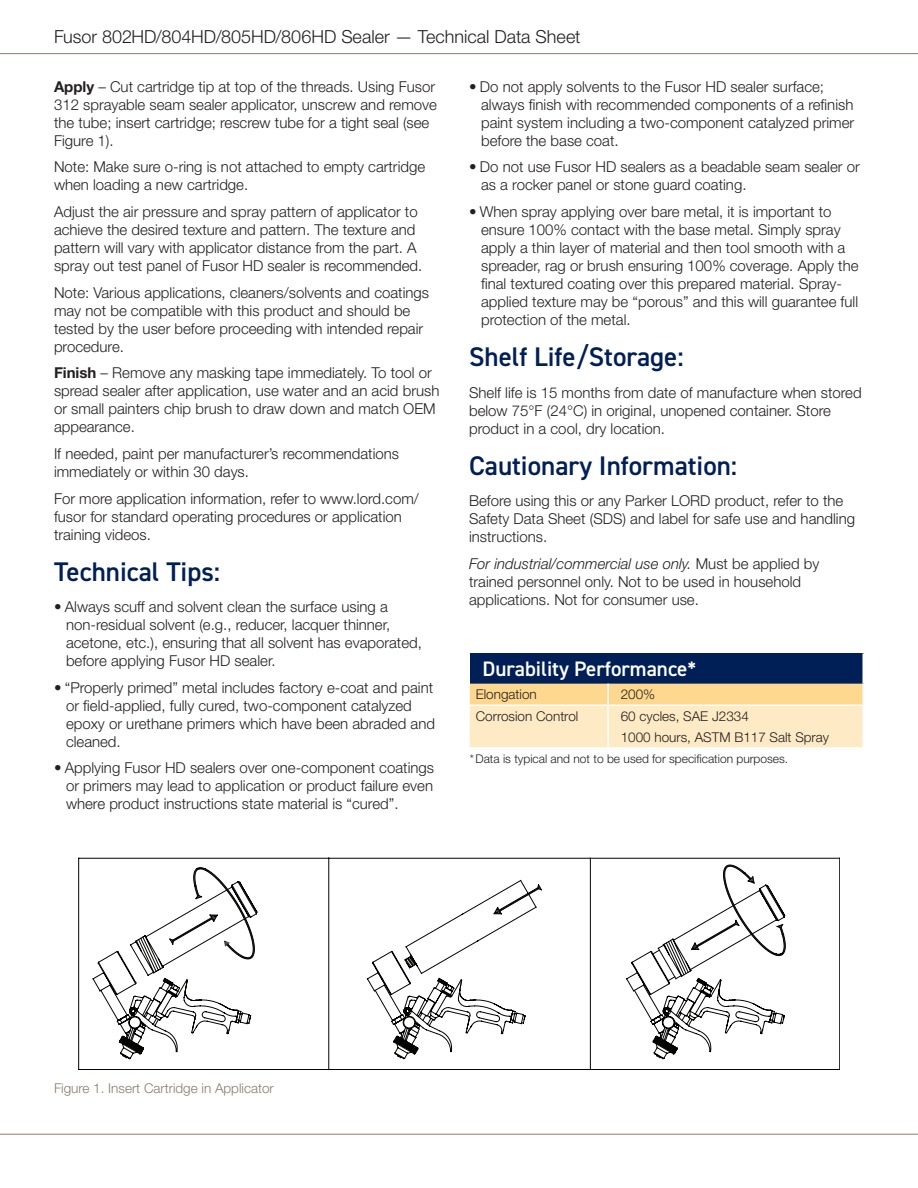
<style>
.page{position:relative;width:918px;height:1188px;background:#fff}
.page>*{position:absolute;margin:0;border:0;box-sizing:border-box;transform-origin:0 0}
.Section_Heading{font:600 27px "DIN2014";color:#001f56}
.Typical_Properties_h{font:600 21px "DIN2014";color:#fff}
.t1{font:300 18px "Helvetica Neue LT Std";color:#231f20}
.Body_copy{font:300 15px/18px "Helvetica Neue LT Std";color:#231f20}
.Bullet_lists{font:300 15px/18px "Helvetica Neue LT Std";color:#231f20}
.Typical_Properties{font:300 13.5px "Helvetica Neue LT Std";color:#231f20}
.Figure_Title_Caption{font:300 13.5px "Helvetica Neue LT Std";color:#887d6e}
.Typical_Properites{font:300 13.5px "Helvetica Neue LT Std";color:#231f20}
.Asterisk_Note{font:300 12px "Helvetica Neue LT Std";color:#231f20}
.s1{font-weight:700}
.s2{font-style:italic}
</style>
<div class="page">
<hr style="left:0;top:53px;width:918px;height:1px;background:#887d6e">
<hr style="left:0;top:1134px;width:918px;height:1px;background:#887d6e">
<div style="left:470px;top:653px;width:393px;height:31px;background:#001f56"></div>
<svg style="left:470px;top:684px;width:392px;height:63px"></svg>
<hr style="left:862px;top:653px;width:2px;height:31px;background:#fff">
<hr style="left:607px;top:684px;width:2px;height:21px;background:#fff">
<hr style="left:470px;top:705px;width:138px;height:1px;background:#fff">
<hr style="left:608px;top:705px;width:256px;height:1px;background:#fff">
<hr style="left:607px;top:706px;width:2px;height:41px;background:#fff">
<svg style="left:78px;top:857px;width:762px;height:213px"></svg>
<p class="t1" style="left:54px;top:26px;width:528px">Fusor 802HD/804HD/805HD/806HD Sealer — Technical Data Sheet</p>
<p class="Body_copy" style="left:54px;top:77px;width:384px"><span class="s1">Apply</span> – Cut cartridge tip at top of the threads. Using Fusor 312 sprayable seam sealer applicator, unscrew and remove the tube; insert cartridge; rescrew tube for a tight seal (see Figure 1).</p>
<p class="Body_copy" style="left:54px;top:158px;width:373px">Note: Make sure o-ring is not attached to empty cartridge when loading a new cartridge.</p>
<p class="Body_copy" style="left:54px;top:202px;width:370px">Adjust the air pressure and spray pattern of applicator to achieve the desired texture and pattern. The texture and pattern will vary with applicator distance from the part. A spray out test panel of Fusor HD sealer is recommended.</p>
<p class="Body_copy" style="left:54px;top:283px;width:377px">Note: Various applications, cleaners/solvents and coatings may not be compatible with this product and should be tested by the user before proceeding with intended repair procedure.</p>
<p class="Body_copy" style="left:54px;top:364px;width:387px"><span class="s1">Finish</span> – Remove any masking tape immediately. To tool or spread sealer after application, use water and an acid brush or small painters chip brush to draw down and match OEM appearance.</p>
<p class="Body_copy" style="left:54px;top:444px;width:347px">If needed, paint per manufacturer’s recommendations immediately or within 30 days.</p>
<p class="Body_copy" style="left:54px;top:489px;width:366px">For more application information, refer to www.lord.com/ fusor for standard operating procedures or application training videos.</p>
<p class="Section_Heading" style="left:54px;top:553px;width:168px">Technical Tips:</p>
<p class="Bullet_lists" style="left:66px;top:597px;width:357px;text-indent:-12px">• Always scuff and solvent clean the surface using a non-residual solvent (e.g., reducer, lacquer thinner, acetone, etc.), ensuring that all solvent has evaporated, before applying Fusor HD sealer.</p>
<p class="Bullet_lists" style="left:66px;top:678px;width:371px;text-indent:-12px">• “Properly primed” metal includes factory e-coat and paint or field-applied, fully cured, two-component catalyzed epoxy or urethane primers which have been abraded and cleaned.</p>
<p class="Bullet_lists" style="left:66px;top:759px;width:370px;text-align:justify;text-indent:-12px">• Applying Fusor HD sealers over one-component coatings or primers may lead to application or product failure even where product instructions state material is “cured”.</p>
<p class="Bullet_lists" style="left:481px;top:77px;width:375px;text-indent:-12px">• Do not apply solvents to the Fusor HD sealer surface; always finish with recommended components of a refinish paint system including a two-component catalyzed primer before the base coat.</p>
<p class="Bullet_lists" style="left:481px;top:158px;width:380px;text-indent:-12px">• Do not use Fusor HD sealers as a beadable seam sealer or as a rocker panel or stone guard coating.</p>
<p class="Bullet_lists" style="left:481px;top:202px;width:379px;text-indent:-12px">• When spray applying over bare metal, it is important to ensure 100% contact with the base metal. Simply spray apply a thin layer of material and then tool smooth with a spreader, rag or brush ensuring 100% coverage. Apply the final textured coating over this prepared material. Spray&shy;applied texture may be “porous” and this will guarantee full protection of the metal.</p>
<p class="Section_Heading" style="left:469px;top:339px;width:216px">Shelf Life/Storage:</p>
<p class="Body_copy" style="left:469px;top:383px;width:394px">Shelf life is 15 months from date of manufacture when stored below 75°F (24°C) in original, unopened container. Store product in a cool, dry location.</p>
<p class="Section_Heading" style="left:469px;top:447px;width:270px">Cautionary Information:</p>
<p class="Body_copy" style="left:469px;top:491px;width:387px">Before using this or any Parker LORD product, refer to the<br>Safety Data Sheet (SDS) and label for safe use and handling instructions.</p>
<p class="Body_copy" style="left:469px;top:554px;width:352px"><span class="s2">For industrial/commercial use only.</span> Must be applied by trained personnel only. Not to be used in household applications. Not for consumer use.</p>
<p class="Typical_Properties_h" style="left:483px;top:655px;width:215px">Durability Performance*</p>
<p class="Typical_Properites" style="left:476px;top:686px;width:63px">Elongation</p>
<p class="Typical_Properties" style="left:621px;top:686px;width:36px">200%</p>
<p class="Typical_Properites" style="left:476px;top:708px;width:104px">Corrosion Control</p>
<p class="Typical_Properties" style="left:621px;top:708px;width:130px">60 cycles, SAE J2334</p>
<p class="Typical_Properties" style="left:621px;top:729px;width:210px">1000 hours, ASTM B117 Salt Spray</p>
<p class="Asterisk_Note" style="left:470px;top:751px;width:320px">*Data is typical and not to be used for specification purposes.</p>
<p class="Figure_Title_Caption" style="left:54px;top:1080px;width:221px">Figure 1. Insert Cartridge in Applicator</p>
</div>
